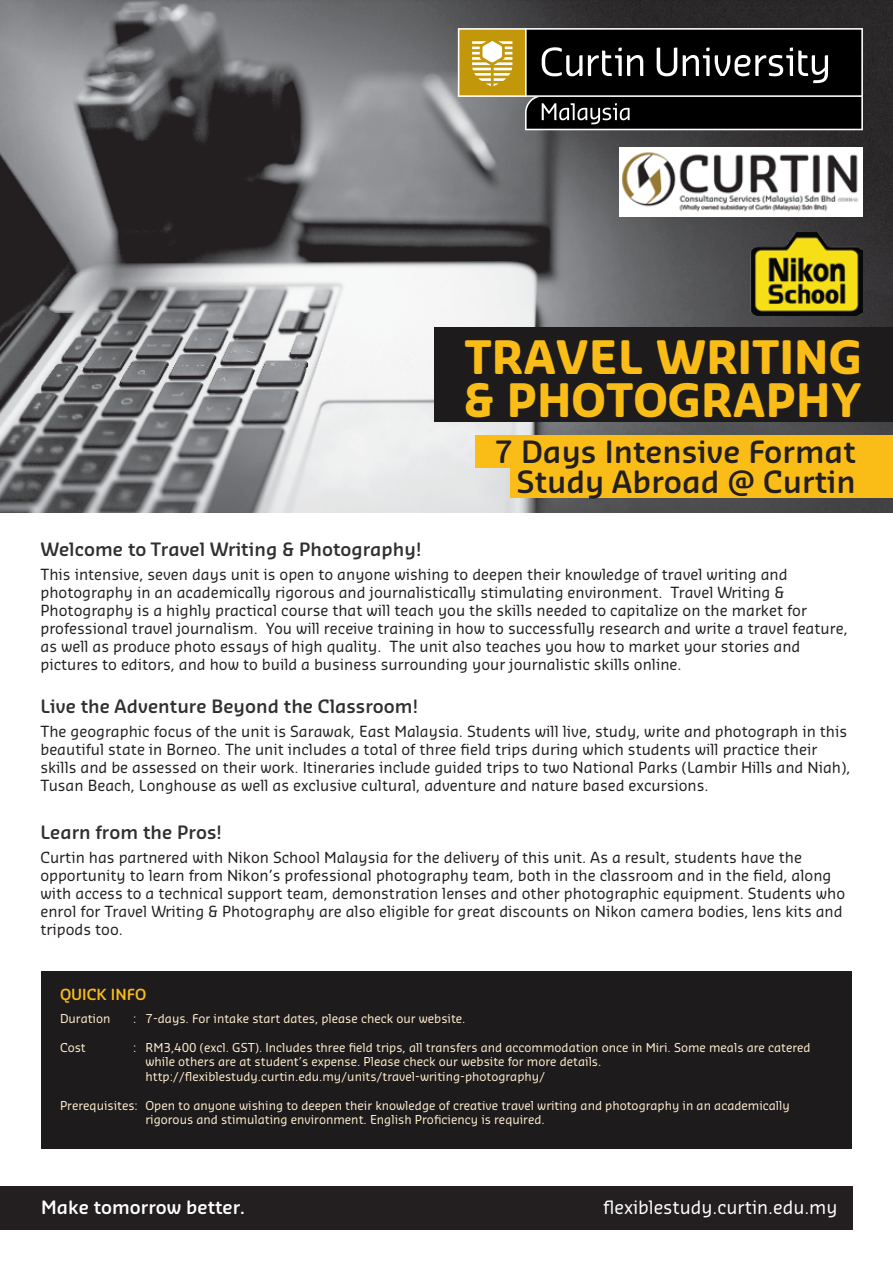
<style>
.page{position:relative;width:893px;height:1263px;background:#fff}
.page>*{position:absolute;margin:0;border:0;box-sizing:border-box;transform-origin:0 0}
.t1{font:700 45px/43.5px "Sansa Soft Pro";color:#fabd17}
.t2{font:600 30px/30px "Sansa Soft Pro";color:#231f20;text-align:right}
.t3{font:600 18px "Sansa Soft Pro";color:#313031}
.t4{font:18px "Sansa Soft Pro";color:#fff}
.t5{font:600 18px "Sansa Soft Pro";color:#fff}
.t6{font:15px/18px "Sansa Soft Pro";color:#231f20}
.t7{font:600 15px "Sansa Soft Pro";color:#fabd17}
.t8{font:12px/14.4px "Sansa Soft Pro";color:#ffeecf}
</style>
<div class="page">
<div style="left:41px;top:971px;width:811px;height:177px;background:#1e1b1d"></div>
<div style="left:0;top:1186px;width:852px;height:43px;background:#231f20"></div>
<img style="left:0;top:0;width:893px;height:513px">
<svg style="left:458px;top:28px;width:405px;height:102px;background:#3a372b"></svg>
<img style="left:750px;top:232px;width:113px;height:83px">
<img style="left:620px;top:147px;width:243px;height:70px">
<div style="left:435px;top:327px;width:458px;height:53px;background:#1e1b1d"></div>
<div style="left:435px;top:380px;width:458px;height:42px;background:#1e1b1d"></div>
<div style="left:476px;top:435px;width:417px;height:33px;background:#fabd17"></div>
<div style="left:510px;top:463px;width:383px;height:34px;background:#fabd17"></div>
<h1 class="t1" style="left:463px;top:334px;width:400px">TRAVEL WRITING &amp; PHOTOGRAPHY</h1>
<h2 class="t2" style="left:494px;top:436px;width:363px">7 Days Intensive Format<br>Study Abroad @ Curtin</h2>
<p class="t3" style="left:40px;top:537px;width:382px">Welcome to Travel Writing &amp; Photography!</p>
<p class="t6" style="left:40px;top:565px;width:809px">This intensive, seven days unit is open to anyone wishing to deepen their knowledge of travel writing and photography in an academically rigorous and journalistically stimulating environment. Travel Writing &amp; Photography is a highly practical course that will teach you the skills needed to capitalize on the market for professional travel journalism. You will receive training in how to successfully research and write a travel feature, as well as produce photo essays of high quality. The unit also teaches you how to market your stories and pictures to editors, and how to build a business surrounding your journalistic skills online.</p>
<p class="t3" style="left:40px;top:694px;width:379px">Live the Adventure Beyond the Classroom!</p>
<p class="t6" style="left:40px;top:722px;width:811px">The geographic focus of the unit is Sarawak, East Malaysia. Students will live, study, write and photograph in this beautiful state in Borneo. The unit includes a total of three field trips during which students will practice their skills and be assessed on their work. Itineraries include guided trips to two National Parks (Lambir Hills and Niah), Tusan Beach, Longhouse as well as exclusive cultural, adventure and nature based excursions.</p>
<p class="t3" style="left:40px;top:820px;width:183px">Learn from the Pros!</p>
<p class="t6" style="left:40px;top:848px;width:806px">Curtin has partnered with Nikon School Malaysia for the delivery of this unit. As a result, students have the opportunity to learn from Nikon’s professional photography team, both in the classroom and in the field, along with access to a technical support team, demonstration lenses and other photographic equipment. Students who enrol for Travel Writing &amp; Photography are also eligible for great discounts on Nikon camera bodies, lens kits and tripods too.</p>
<p class="t7" style="left:60px;top:985px;width:88px">QUICK INFO</p>
<p class="t8" style="left:60px;top:1011px;width:52px">Duration</p>
<p class="t8" style="left:133px;top:1011px;width:5px">:</p>
<p class="t8" style="left:60px;top:1040px;width:27px">Cost</p>
<p class="t8" style="left:133px;top:1040px;width:5px">:</p>
<p class="t8" style="left:60px;top:1097px;width:79px">Prerequisites:</p>
<p class="t8" style="left:146px;top:1011px;width:322px">7-days. For intake start dates, please check our website.</p>
<p class="t8" style="left:146px;top:1040px;width:667px">RM3,400 (excl. GST). Includes three field trips, all transfers and accommodation once in Miri. Some meals are catered while others are at student’s expense. Please check our website for more details. http://flexiblestudy.curtin.edu.my/units/travel-writing-photography/</p>
<p class="t8" style="left:146px;top:1097px;width:646px">Open to anyone wishing to deepen their knowledge of creative travel writing and photography in an academically rigorous and stimulating environment. English Proficiency is required.</p>
<p class="t5" style="left:41px;top:1195px;width:205px">Make tomorrow better.</p>
<p class="t4" style="left:603px;top:1195px;width:236px">flexiblestudy.curtin.edu.my</p>
</div>
